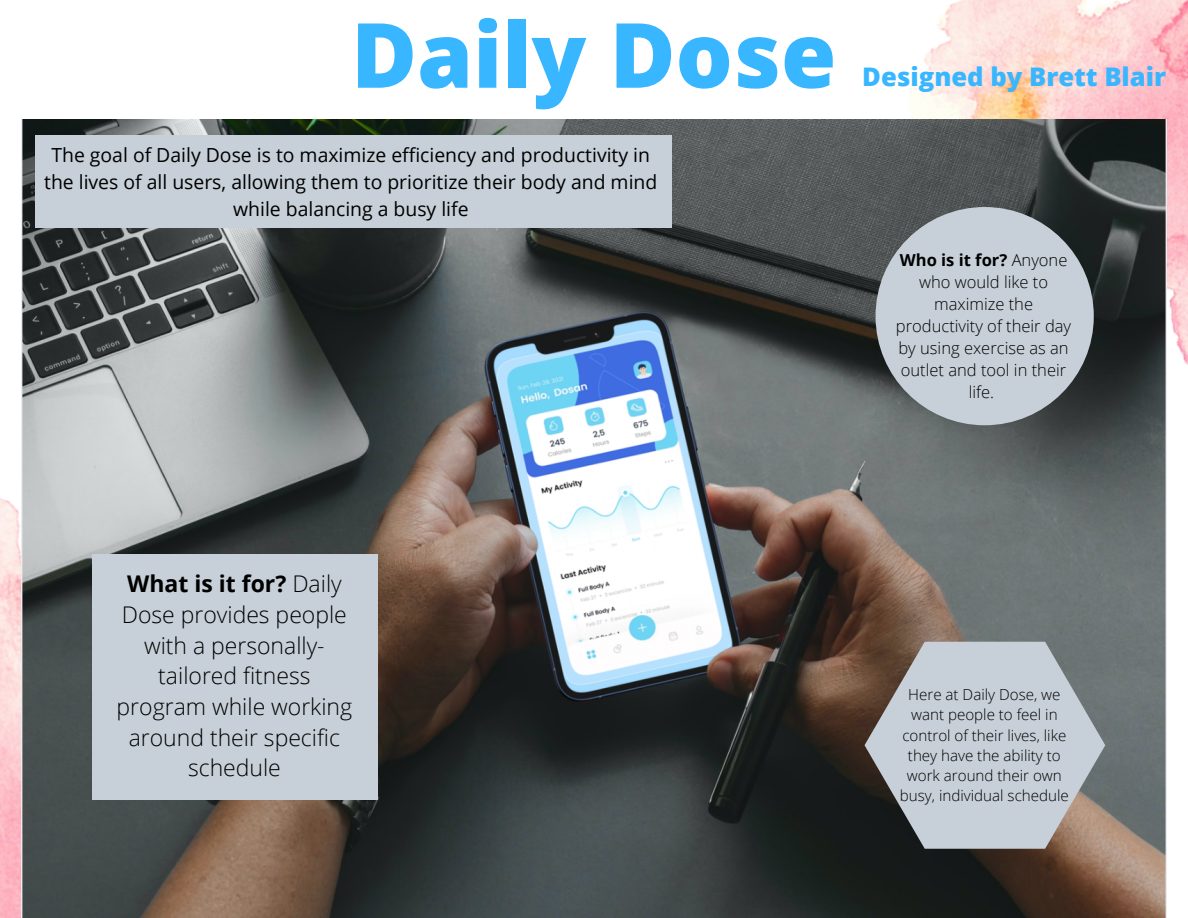
<style>
.page{position:relative;width:1188px;height:918px;background:#fff}
.page>*{position:absolute;margin:0;border:0;box-sizing:border-box;transform-origin:0 0}
.t1{font:800 90px "Open Sans";color:#38b6ff}
.t2{font:800 25.5px "Open Sans";color:#38b6ff}
.t3{font:300 23.1px/30.6px "Open Sans";color:#000;text-align:center}
.t4{font:19.5px/26.7px "Open Sans";color:#000;text-align:center}
.t5{font:300 16.5px/22.2px "Open Sans";color:#000;text-align:center}
.t6{font:300 15.3px/20.1px "Open Sans";color:#000;text-align:center}
.s1{font-weight:700}
</style>
<div class="page">
<img style="left:0;top:425px;width:22px;height:493px">
<img style="left:910px;top:0;width:278px;height:365px">
<img style="left:22px;top:119px;width:1145px;height:799px">
<div style="left:92px;top:554px;width:286px;height:245px;background:#c7d0d8"></div>
<svg style="left:865px;top:642px;width:240px;height:207px;background:#abafb3"></svg>
<div style="left:876px;top:207px;width:218px;height:218px;background:#c7d0d8;border-radius:50%"></div>
<div style="left:36px;top:135px;width:636px;height:92px;background:#c7d0d8"></div>
<p class="t1" style="left:351px;top:-8px;width:487px">Daily Dose</p>
<p class="t4" style="left:44px;top:141px;width:615px">The goal of Daily Dose is to maximize efficiency and productivity in the lives of all users, allowing them to prioritize their body and mind while balancing a busy life</p>
<p class="t2" style="left:862px;top:59px;width:305px">Designed by Brett Blair</p>
<p class="t5" style="left:896px;top:248px;width:177px"><span class="s1">Who is it for?</span> Anyone who would like to maximize the productivity of their day by using exercise as an outlet and tool in their life.</p>
<p class="t3" style="left:117px;top:568px;width:237px"><span class="s1">What is it for?</span> Daily<br>Dose provides people with a personally&shy;tailored fitness program while working around their specific schedule</p>
<p class="t6" style="left:900px;top:684px;width:170px">Here at Daily Dose, we want people to feel in control of their lives, like they have the ability to work around their own busy, individual schedule</p>
</div>
